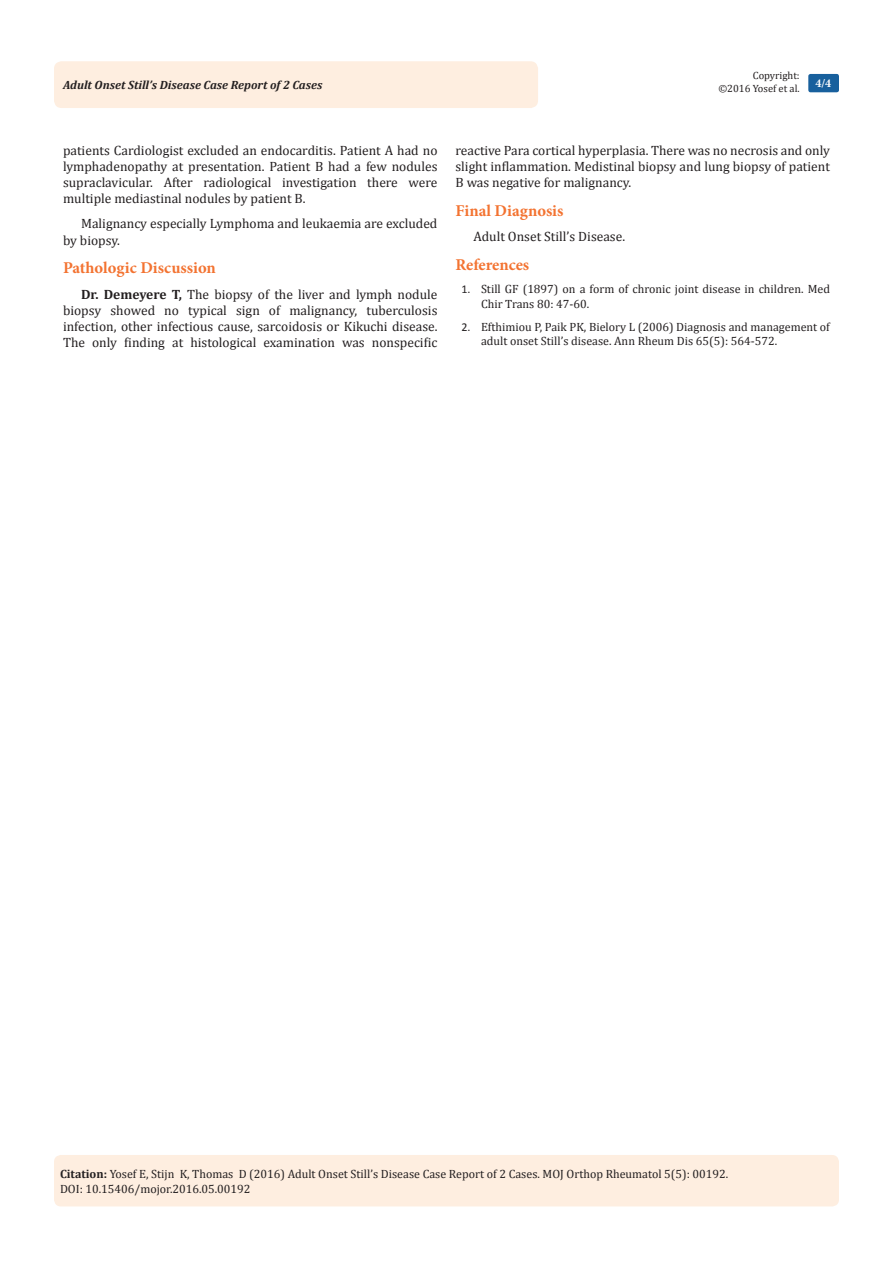
<style>
.page{position:relative;width:893px;height:1263px;background:#fff}
.page>*{position:absolute;margin:0;border:0;box-sizing:border-box;transform-origin:0 0}
.List_Paragraph{font:700 16.5px "Minion Pro";color:#f37331}
.t1{font:13.5px/16.2px "Cambria";color:#231f20;text-align:justify}
.t2{font:12px/14.4px "Cambria";color:#231f20}
.t3{font:italic 700 12px "Cambria";color:#231f20}
.t4{font:700 12px "Minion Pro";color:#fff}
.t5{font:10.5px/12.6px "Cambria";color:#231f20;text-align:right}
.s1{font-weight:700}
.s2{font-family:"Calibri"}
</style>
<div class="page">
<div style="left:54px;top:61px;width:484px;height:47px;background:#feeee0;border-radius:8px"></div>
<div style="left:808px;top:74px;width:31px;height:18px;background:#18609d;border-radius:2px"></div>
<div style="left:54px;top:1155px;width:785px;height:51px;background:#feeee0;border-radius:7px"></div>
<p class="t5" style="left:718px;top:69px;width:83px">Copyright: ©2016 Yosef et al.</p>
<p class="t3" style="left:63px;top:77px;width:261px">Adult Onset Still’s Disease Case Report of 2 Cases</p>
<p class="t4" style="left:815px;top:75px;width:17px">4/4</p>
<p class="t1" style="left:63px;top:142px;width:376px">patients Cardiologist excluded an endocarditis. Patient A had no lymphadenopathy at presentation. Patient B had a few nodules supraclavicular. After radiological investigation there were multiple mediastinal nodules by patient B.</p>
<p class="t1" style="left:63px;top:216px;width:376px;text-indent:18px">Malignancy especially Lymphoma and leukaemia are excluded by biopsy.</p>
<p class="List_Paragraph" style="left:63px;top:256px;width:154px">Pathologic Discussion</p>
<p class="t1" style="left:63px;top:286px;width:376px;text-indent:18px"><span class="s1">Dr. Demeyere T,</span> The biopsy of the liver and lymph nodule biopsy showed no typical sign of malignancy, tuberculosis infection, other infectious cause, sarcoidosis or Kikuchi disease.<br>The only finding at histological examination was nonspecific</p>
<p class="t1" style="left:455px;top:142px;width:376px">reactive Para cortical hyperplasia. There was no necrosis and only slight inflammation. Medistinal biopsy and lung biopsy of patient B was negative for malignancy.</p>
<p class="List_Paragraph" style="left:455px;top:199px;width:110px">Final Diagnosis</p>
<p class="t1" style="left:473px;top:228px;width:153px">Adult Onset Still’s Disease.</p>
<p class="List_Paragraph" style="left:455px;top:253px;width:75px">References</p>
<p class="t2" style="left:481px;top:282px;width:350px;text-indent:-20px"><span class="s2">1.</span> Still GF (1897) on a form of chronic joint disease in children. Med<br>Chir Trans 80: 47-60.</p>
<p class="t2" style="left:481px;top:320px;width:350px;text-indent:-20px"><span class="s2">2.</span> Efthimiou P, Paik PK, Bielory L (2006) Diagnosis and management of adult onset Still’s disease. Ann Rheum Dis 65(5): 564-572.</p>
<p class="t2" style="left:60px;top:1167px;width:670px"><span class="s1">Citation:</span> Yosef E, Stijn K, Thomas D (2016) Adult Onset Still’s Disease Case Report of 2 Cases. MOJ Orthop Rheumatol 5(5): 00192.<br>DOI: 10.15406/mojor.2016.05.00192</p>
</div>
